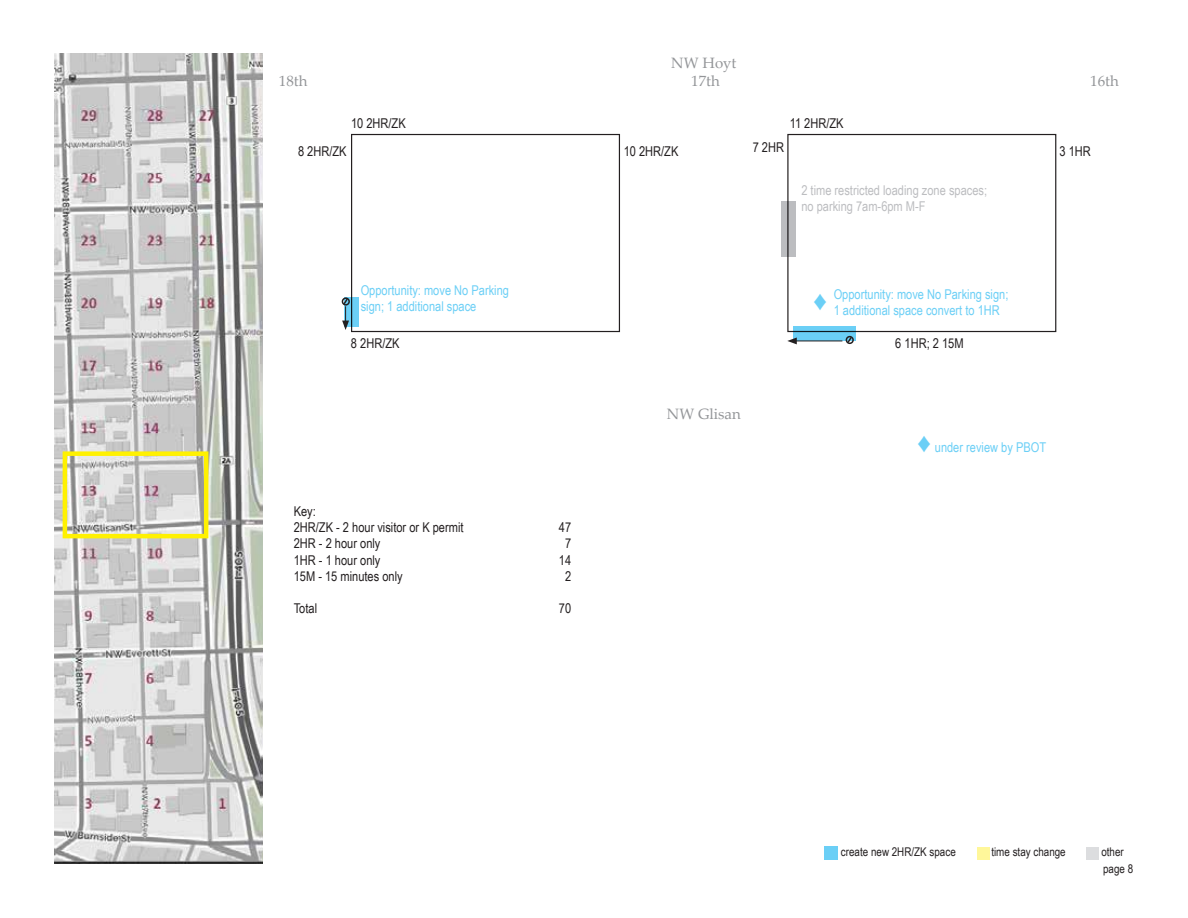
<style>
.page{position:relative;width:1188px;height:918px;background:#fff}
.page>*{position:absolute;margin:0;border:0;box-sizing:border-box;transform-origin:0 0}
.t1{font:27px "Arial Narrow";color:#6bcff6}
.t2{font:15px "Palatino Linotype";color:#939598}
.t3{font:13.5px/16.2px "Arial Narrow";color:#231f20}
.t4{font:13.5px/16.2px "Arial Narrow";color:#6bcff6}
.t5{font:13.5px/16.2px "Arial Narrow";color:#bcbdc0}
.t6{font:12px "Arial Narrow";color:#231f20}
.s1{font-size:27px}
</style>
<div class="page">
<div style="left:824px;top:846px;width:14px;height:14px;background:#6bcff6"></div>
<div style="left:1086px;top:847px;width:13px;height:13px;background:#dcdddf"></div>
<div style="left:977px;top:847px;width:13px;height:13px;background:#fff79a"></div>
<img style="left:54px;top:54px;width:208px;height:810px">
<div style="left:63px;top:451px;width:145px;height:87px;border:4px solid #fff101"></div>
<div style="left:351px;top:134px;width:269px;height:198px;border:1px solid #231f20"></div>
<div style="left:787px;top:134px;width:269px;height:198px;border:1px solid #231f20"></div>
<svg style="left:782px;top:202px;width:14px;height:55px"></svg>
<svg style="left:349px;top:297px;width:10px;height:29px"></svg>
<div style="left:342px;top:297px;width:8px;height:9px;border:2px solid #231f20;border-radius:50%"></div>
<svg style="left:342px;top:297px;width:7px;height:33px"></svg>
<svg style="left:793px;top:326px;width:62px;height:14px"></svg>
<div style="left:846px;top:336px;width:8px;height:8px;border:2px solid #231f20;border-radius:50%"></div>
<svg style="left:846px;top:335px;width:7px;height:9px"></svg>
<hr style="left:794px;top:341px;width:48px;height:1px;background:#231f20">
<svg style="left:787px;top:337px;width:10px;height:7px"></svg>
<p class="t2" style="left:671px;top:52px;width:67px">NW Hoyt</p>
<p class="t2" style="left:279px;top:70px;width:30px">18th</p>
<p class="t2" style="left:691px;top:70px;width:30px">17th</p>
<p class="t2" style="left:1090px;top:70px;width:30px">16th</p>
<p class="t3" style="left:351px;top:115px;width:56px">10 2HR/ZK</p>
<p class="t3" style="left:790px;top:115px;width:55px">11 2HR/ZK</p>
<p class="t3" style="left:624px;top:142px;width:56px">10 2HR/ZK</p>
<p class="t3" style="left:753px;top:138px;width:33px">7 2HR</p>
<p class="t3" style="left:298px;top:142px;width:50px">8 2HR/ZK</p>
<p class="t3" style="left:1059px;top:142px;width:33px">3 1HR</p>
<p class="t4" style="left:361px;top:282px;width:150px">Opportunity: move No Parking sign; 1 additional space</p>
<p class="t3" style="left:351px;top:334px;width:50px">8 2HR/ZK</p>
<p class="t3" style="left:294px;top:503px;width:171px">Key:<br>2HR/ZK - 2 hour visitor or K permit</p>
<p class="t3" style="left:559px;top:519px;width:14px">47</p>
<p class="t3" style="left:294px;top:535px;width:88px">2HR - 2 hour only</p>
<p class="t3" style="left:565px;top:535px;width:8px">7</p>
<p class="t3" style="left:294px;top:551px;width:88px">1HR - 1 hour only</p>
<p class="t3" style="left:559px;top:551px;width:14px">14</p>
<p class="t3" style="left:294px;top:568px;width:110px">15M - 15 minutes only</p>
<p class="t3" style="left:565px;top:568px;width:8px">2</p>
<p class="t3" style="left:294px;top:600px;width:25px">Total</p>
<p class="t3" style="left:559px;top:600px;width:14px">70</p>
<p class="t2" style="left:667px;top:403px;width:75px">NW Glisan</p>
<p class="t5" style="left:801px;top:181px;width:187px">2 time restricted loading zone spaces; no parking 7am-6pm M-F</p>
<p class="t4" style="left:834px;top:286px;width:176px">Opportunity: move No Parking sign;<br>1 additional space convert to 1HR</p>
<h1 class="t1" style="left:814px;top:281px;width:15px">♦</h1>
<p class="t3" style="left:895px;top:335px;width:70px">6 1HR; 2 15M</p>
<p class="t4" style="left:918px;top:438px;width:130px"><span class="s1">♦</span> under review by PBOT</p>
<p class="t6" style="left:841px;top:843px;width:116px">create new 2HR/ZK space</p>
<p class="t6" style="left:991px;top:843px;width:76px">time stay change</p>
<p class="t6" style="left:1101px;top:843px;width:24px">other</p>
<p class="t6" style="left:1103px;top:860px;width:32px">page 8</p>
</div>
